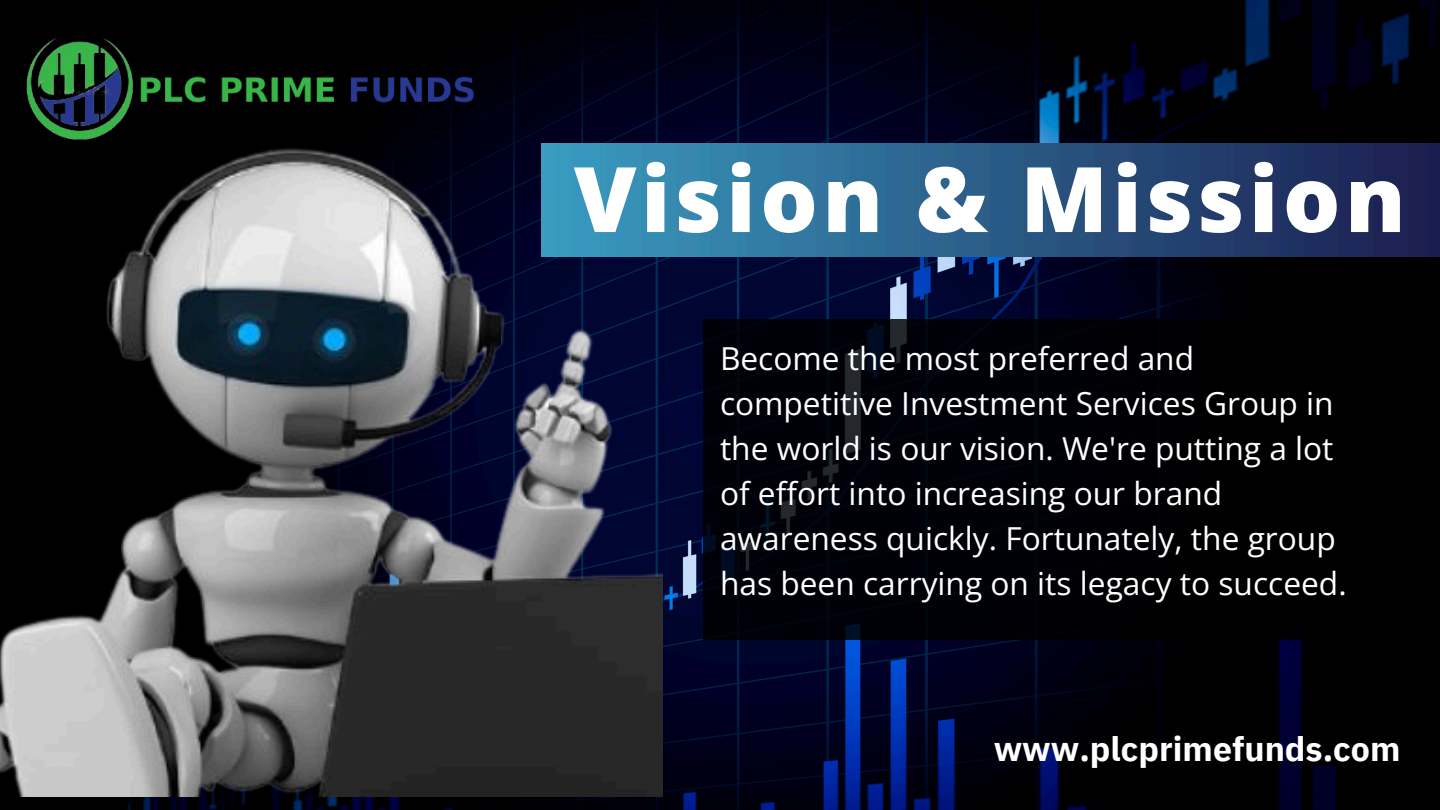
<style>
.page{position:relative;width:1440px;height:810px;background:#fff}
.page>*{position:absolute;margin:0;border:0;box-sizing:border-box;transform-origin:0 0}
.t1{font:800 90.5px "Open Sans";letter-spacing:.05em;color:#fff}
.t2{font:700 34px "IBM Plex Sans";color:#fff}
.t3{font:31.7px/45px "Open Sans";color:#fff}
</style>
<div class="page">
<img style="left:0;top:0;width:1440px;height:810px">
<img style="left:663px;top:144px;width:777px;height:112px">
<img style="left:0;top:120px;width:663px;height:677px">
<img style="left:10px;top:16px;width:479px;height:130px">
<div style="left:703px;top:319px;width:737px;height:321px;background:#000"></div>
<p class="t1" style="left:574px;top:135px;width:833px">Vision &amp; Mission</p>
<p class="t3" style="left:720px;top:335px;width:628px">Become the most preferred and competitive Investment Services Group in the world is our vision. We're putting a lot of effort into increasing our brand awareness quickly. Fortunately, the group has been carrying on its legacy to succeed.</p>
<p class="t2" style="left:994px;top:726px;width:408px">www.plcprimefunds.com</p>
</div>
